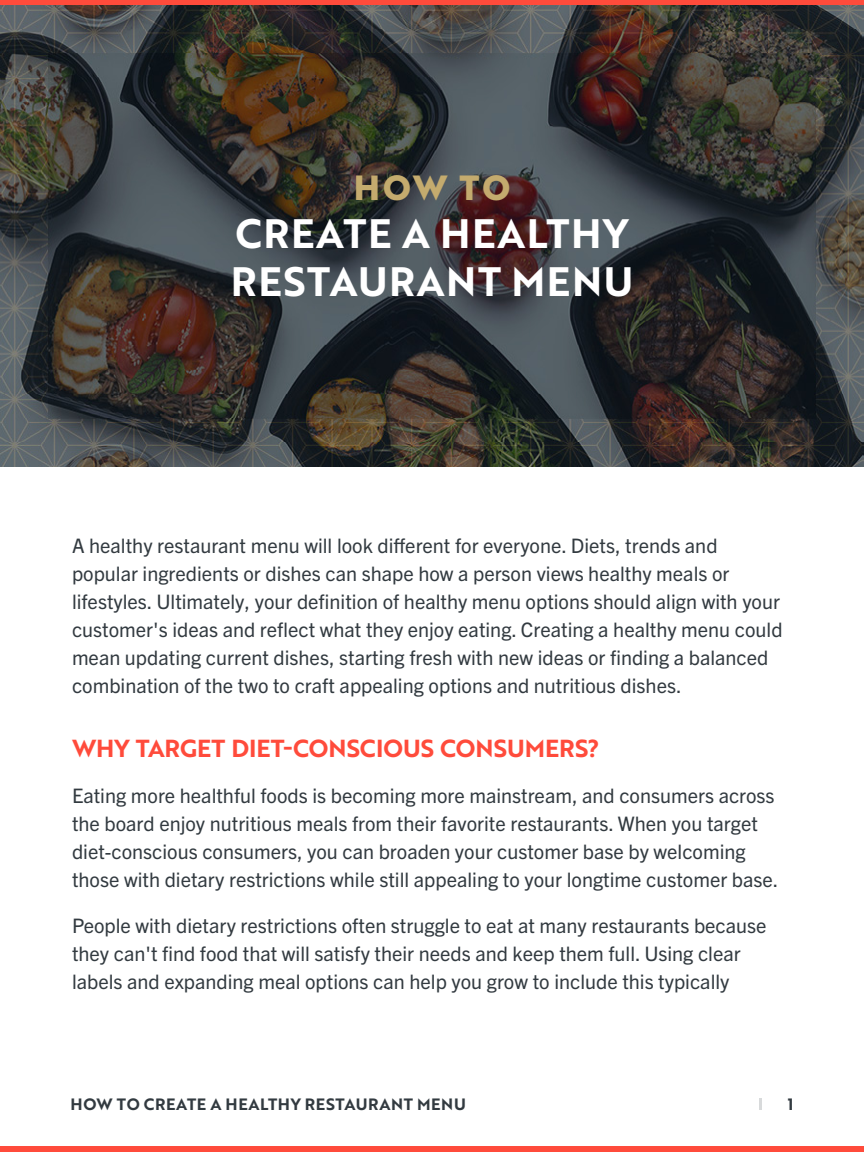
<style>
.page{position:relative;width:864px;height:1152px;background:#fff}
.page>*{position:absolute;margin:0;border:0;box-sizing:border-box;transform-origin:0 0}
.t1{font:40px/48px "Brother 1816 Bold";letter-spacing:.04em;color:#fff}
.t2{font:700 34px "Brother 1816 Extra";color:#c4ab6e}
.t3{font:24px "Brother 1816 Bold";color:#ff4b3b}
.t4{font:20px/28px "Trade Gothic Next LT Pro";color:#323a40}
.t5{font:16px "Brother 1816 Bold";letter-spacing:.04em;color:#323a40}
</style>
<div class="page">
<div style="left:0;top:1146px;width:864px;height:6px;background:#ff4b3b"></div>
<svg style="left:759px;top:1099px;width:3px;height:11px"></svg>
<div style="left:0;top:0;width:864px;height:6px;background:#ff4b3b"></div>
<img style="left:0;top:6px;width:864px;height:461px">
<h2 class="t2" style="left:354px;top:162px;width:158px">HOW TO</h2>
<h1 class="t1" style="left:231px;top:209px;width:404px">CREATE A HEALTHY<br>RESTAURANT MENU</h1>
<p class="t4" style="left:72px;top:530px;width:712px">A healthy restaurant menu will look different for everyone. Diets, trends and popular ingredients or dishes can shape how a person views healthy meals or lifestyles. Ultimately, your definition of healthy menu options should align with your customer's ideas and reflect what they enjoy eating. Creating a healthy menu could mean updating current dishes, starting fresh with new ideas or finding a balanced combination of the two to craft appealing options and nutritious dishes.</p>
<p class="t3" style="left:72px;top:730px;width:529px">WHY TARGET DIET-CONSCIOUS CONSUMERS?</p>
<p class="t4" style="left:72px;top:780px;width:708px">Eating more healthful foods is becoming more mainstream, and consumers across the board enjoy nutritious meals from their favorite restaurants. When you target diet-conscious consumers, you can broaden your customer base by welcoming those with dietary restrictions while still appealing to your longtime customer base.</p>
<p class="t4" style="left:72px;top:910px;width:696px">People with dietary restrictions often struggle to eat at many restaurants because they can't find food that will satisfy their needs and keep them full. Using clear labels and expanding meal options can help you grow to include this typically</p>
<p class="t5" style="left:71px;top:1092px;width:397px">HOW TO CREATE A HEALTHY RESTAURANT MENU</p>
<p class="t5" style="left:788px;top:1092px;width:7px">1</p>
</div>
